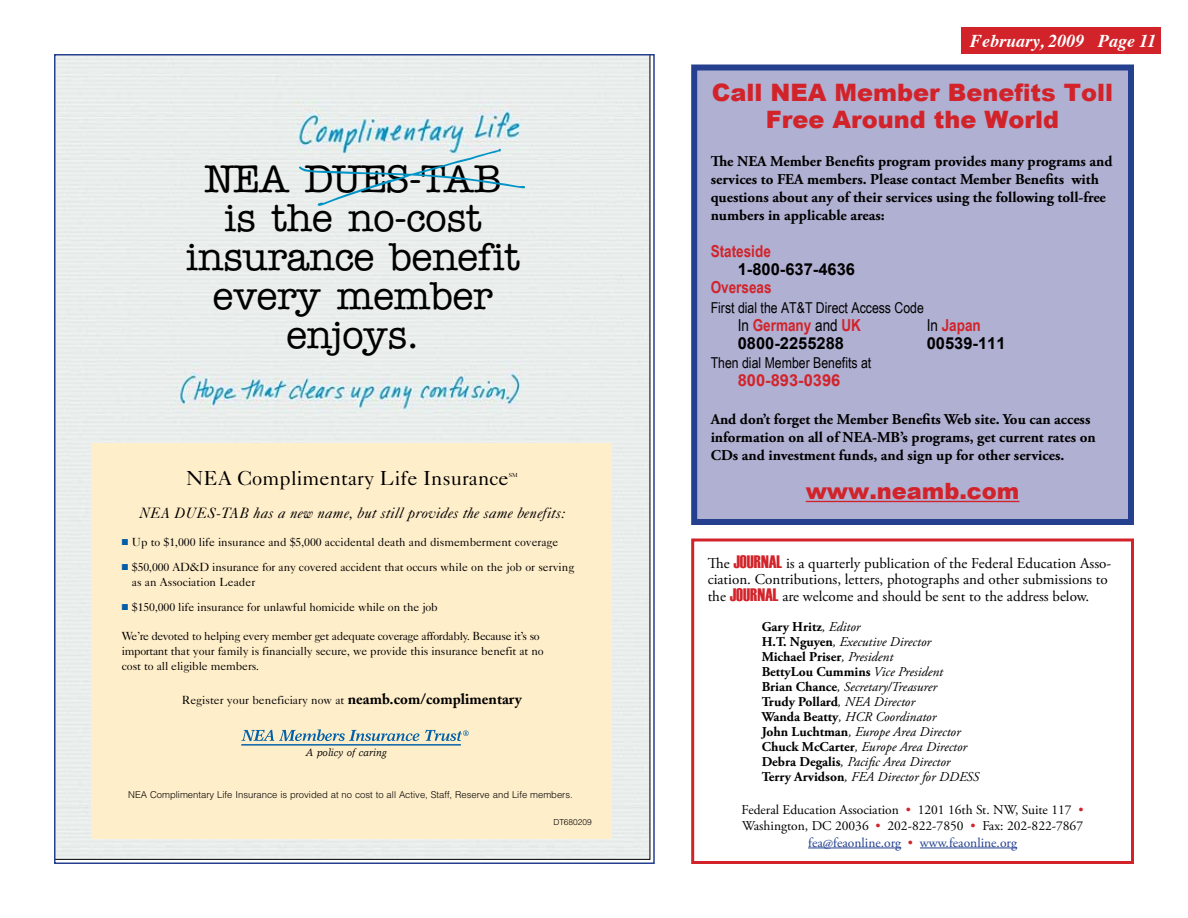
<style>
.page{position:relative;width:1188px;height:918px;background:#fff}
.page>*{position:absolute;margin:0;border:0;box-sizing:border-box;transform-origin:0 0}
.t1{font:500 38.85px/38.8px "American Typewriter";letter-spacing:-.015em;color:#000;text-align:center}
.t2{font:900 24px/27px "Arial";color:#d2232a;text-align:center}
.t3{font:900 22.5px "Arial";color:#d2232a}
.t4{font:20.25px "Caslon Five Forty";letter-spacing:.005em;color:#000}
.t5{font:italic 700 18px "Times";color:#fff}
.t6{font:700 16.5px "Arial Narrow";color:#d2232a}
.t7{font:700 16.5px "Arial";color:#000}
.t8{font:700 16.5px "Arial";color:#d2232a}
.t9{font:700 15px/18px "Adobe Garamond Pro";color:#000}
.t10{font:15px/16.5px "Adobe Garamond Pro";color:#000}
.t11{font:15px "Arial Narrow";color:#000}
.t12{font:italic 15px "Caslon Five Forty";letter-spacing:.015em;color:#000}
.t13{font:italic 13.5px/15px "Adobe Garamond Pro";color:#000}
.t14{font:13.5px/16.5px "Adobe Garamond Pro";color:#000;text-align:center}
.t15{font:11.7px/15.1px "Caslon Five Forty";letter-spacing:-.01em;color:#000}
.t16{font:italic 10.65px "Garth Graphic";color:#000}
.t17{font:300 9.45px "Helvetica";color:#000}
.t18{font:300 8.25px "Helvetica";color:#000}
.t19{font:5.85px "Caslon Five Forty";color:#000}
.s1{color:#005daa}
.s2{font-family:"Adobe Caslon";font-weight:700;font-size:15px}
.s3{font-weight:400;color:#000}
.s4{font-family:"Haettenschweiler";font-size:18px;color:#d2232a}
.s5{font-weight:700;font-style:normal}
.s6{color:#d2232a}
.s7{color:#24408f}
</style>
<div class="page">
<div style="left:961px;top:27px;width:200px;height:27px;background:#d2232a"></div>
<div style="left:57px;top:57px;width:593px;height:802px;background:#e9edec"></div>
<div style="left:92px;top:443px;width:520px;height:396px;background:#ffeeca"></div>
<svg style="left:241px;top:729px;width:178px;height:12px"></svg>
<svg style="left:425px;top:730px;width:44px;height:11px"></svg>
<hr style="left:241px;top:744px;width:220px;height:1px;background:#0060a9">
<img style="left:298px;top:149px;width:227px;height:57px">
<div style="left:694px;top:68px;width:437px;height:454px;background:#b0b0d2"></div>
<hr style="left:806px;top:501px;width:213px;height:1px;background:#d2232a">
<div style="left:691px;top:64px;width:443px;height:461px;border:6px solid #24408f"></div>
<hr style="left:808px;top:848px;width:93px;height:1px;background:#24408f">
<hr style="left:920px;top:848px;width:97px;height:1px;background:#24408f">
<div style="left:691px;top:538px;width:443px;height:326px;border:3px solid #d2232a"></div>
<h1 class="t1" style="left:186px;top:160px;width:335px">NEA DUES-TAB is the no-cost insurance benefit every member enjoys.</h1>
<h3 class="t4" style="left:186px;top:466px;width:324px">NEA Complimentary Life Insurance</h3>
<p class="t19" style="left:509px;top:472px;width:10px">SM</p>
<p class="t12" style="left:139px;top:504px;width:427px">NEA DUES-TAB has a new name, but still provides the same benefits:</p>
<p class="t15" style="left:122px;top:534px;width:438px"><span class="s1">■</span> Up to $1,000 life insurance and $5,000 accidental death and dismemberment coverage</p>
<p class="t15" style="left:132px;top:559px;width:444px;text-indent:-10px"><span class="s1">■</span> $50,000 AD&amp;D insurance for any covered accident that occurs while on the job or serving as an Association Leader</p>
<p class="t15" style="left:122px;top:599px;width:317px"><span class="s1">■</span> $150,000 life insurance for unlawful homicide while on the job</p>
<p class="t15" style="left:122px;top:628px;width:423px">We’re devoted to helping every member get adequate coverage affordably. Because it’s so important that your family is financially secure, we provide this insurance benefit at no cost to all eligible members.</p>
<p class="t15" style="left:182px;top:692px;width:341px">Register your beneficiary now at <span class="s2">neamb.com/complimentary</span></p>
<p class="t16" style="left:306px;top:747px;width:82px">A policy of caring</p>
<p class="t17" style="left:128px;top:789px;width:446px">NEA Complimentary Life Insurance is provided at no cost to all Active, Staff, Reserve and Life members.</p>
<p class="t18" style="left:553px;top:817px;width:40px">DT680209</p>
<h3 class="t5" style="left:970px;top:24px;width:188px">February, 2009 Page 11</h3>
<h2 class="t2" style="left:712px;top:79px;width:403px">Call NEA Member Benefits Toll<br>Free Around the World</h2>
<p class="t9" style="left:711px;top:152px;width:403px">The NEA Member Benefits program provides many programs and services to FEA members. Please contact Member Benefits with questions about any of their services using the following toll-free numbers in applicable areas:</p>
<h3 class="t6" style="left:711px;top:242px;width:62px">Stateside</h3>
<h3 class="t7" style="left:738px;top:260px;width:119px">1-800-637-4636</h3>
<h3 class="t6" style="left:711px;top:278px;width:62px">Overseas</h3>
<p class="t11" style="left:711px;top:299px;width:215px">First dial the AT&amp;T Direct Access Code</p>
<h3 class="t6" style="left:738px;top:315px;width:125px"><span class="s3">In</span> Germany <span class="s3">and</span> UK</h3>
<h3 class="t6" style="left:927px;top:315px;width:56px"><span class="s3">In</span> Japan</h3>
<h3 class="t7" style="left:738px;top:334px;width:108px">0800-2255288</h3>
<h3 class="t7" style="left:927px;top:334px;width:80px">00539-111</h3>
<p class="t11" style="left:711px;top:354px;width:162px">Then dial Member Benefits at</p>
<h3 class="t8" style="left:738px;top:371px;width:104px">800-893-0396</h3>
<p class="t9" style="left:711px;top:410px;width:387px">And don’t forget the Member Benefits Web site. You can access information on all of NEA-MB’s programs, get current rates on<br>CDs and investment funds, and sign up for other services.</p>
<h3 class="t3" style="left:806px;top:478px;width:215px">www.neamb.com</h3>
<p class="t10" style="left:708px;top:555px;width:405px">The <span class="s4">JOURNAL</span> is a quarterly publication of the Federal Education Asso&shy;ciation. Contributions, letters, photographs and other submissions to the <span class="s4">JOURNAL</span> are welcome and should be sent to the address below.</p>
<p class="t13" style="left:762px;top:619px;width:219px"><span class="s5">Gary Hritz</span>, Editor<br><span class="s5">H.T. Nguyen</span>, Executive Director<br><span class="s5">Michael Priser</span>, President<br><span class="s5">BettyLou Cummins</span> Vice President<br><span class="s5">Brian Chance</span>, Secretary/Treasurer<br><span class="s5">Trudy Pollard</span>, NEA Director<br><span class="s5">Wanda Beatty</span>, HCR Coordinator<br><span class="s5">John Luchtman</span>, Europe Area Director<br><span class="s5">Chuck McCarter</span>, Europe Area Director<br><span class="s5">Debra Degalis</span>, Pacific Area Director<br><span class="s5">Terry Arvidson</span>, FEA Director for DDESS</p>
<p class="t14" style="left:742px;top:802px;width:344px">Federal Education Association <span class="s6">•</span> 1201 16th St. NW, Suite 117 <span class="s6">•<br></span>Washington, DC 20036 <span class="s6">•</span> 202-822-7850 <span class="s6">•</span> Fax: 202-822-7867 <span class="s7">fea@feaonline.org</span> <span class="s6">•</span> <span class="s7">www.feaonline.org</span></p>
</div>
